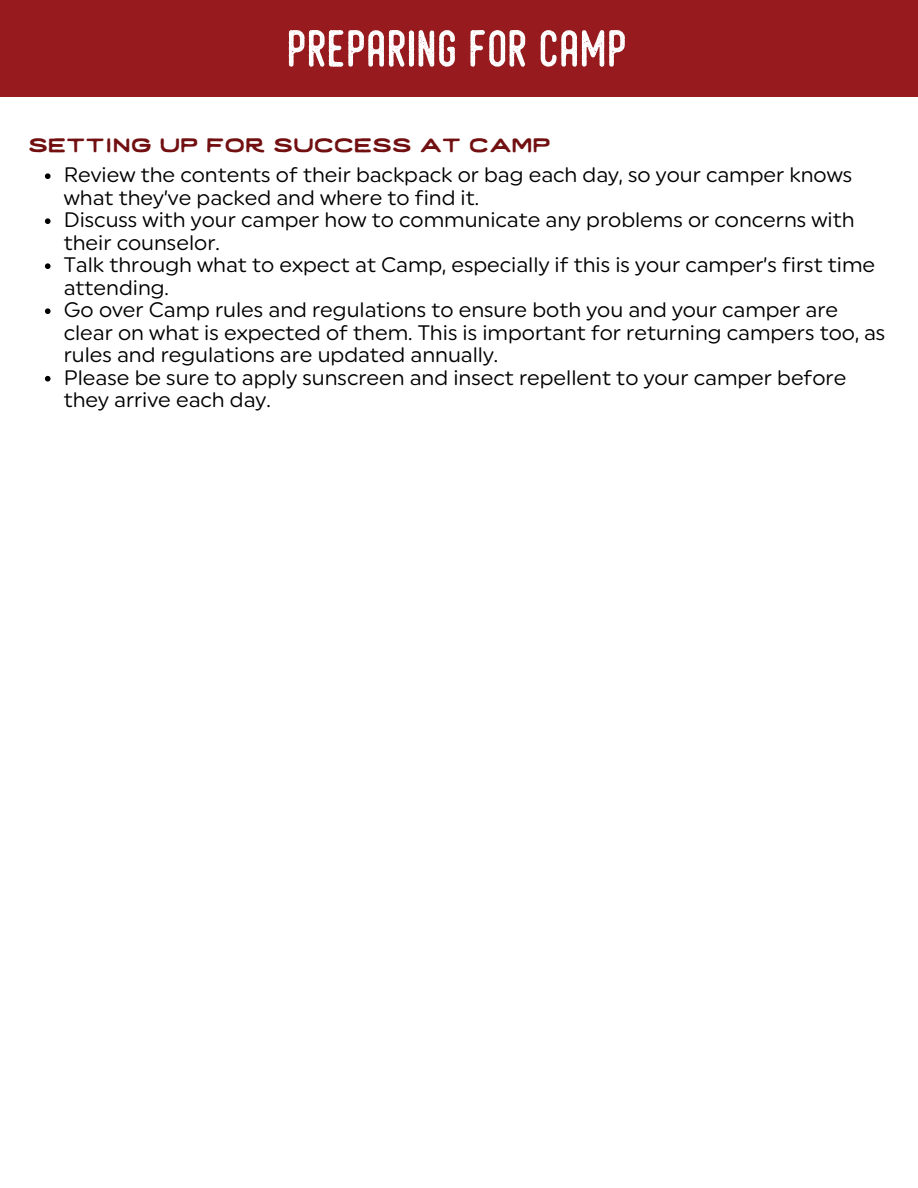
<style>
.page{position:relative;width:918px;height:1188px;background:#fff}
.page>*{position:absolute;margin:0;border:0;box-sizing:border-box;transform-origin:0 0}
.t1{font:51px "Hamurz Vintage";color:#fff}
.t2{font:25.5px "Wayfarer";color:#710f11}
.t3{font:21px/22.5px "Uniform Rnd";color:#000}
</style>
<div class="page">
<div style="left:0;top:0;width:918px;height:97px;background:#971b1e"></div>
<svg style="left:45px;top:173px;width:6px;height:6px"></svg>
<svg style="left:45px;top:218px;width:6px;height:6px"></svg>
<svg style="left:45px;top:263px;width:6px;height:6px"></svg>
<svg style="left:45px;top:308px;width:6px;height:6px"></svg>
<svg style="left:45px;top:376px;width:6px;height:6px"></svg>
<h1 class="t1" style="left:289px;top:28px;width:342px">PREPARING FOR CAMP</h1>
<p class="t2" style="left:28px;top:127px;width:524px">setting up for success at camp</p>
<h2 class="t3" style="left:64px;top:165px;width:790px">Review the contents of their backpack or bag each day, so your camper knows what they’ve packed and where to find it.</h2>
<p class="t3" style="left:64px;top:210px;width:792px">Discuss with your camper how to communicate any problems or concerns with their counselor.</p>
<p class="t3" style="left:64px;top:255px;width:813px">Talk through what to expect at Camp, especially if this is your camper’s first time attending.</p>
<p class="t3" style="left:64px;top:300px;width:823px">Go over Camp rules and regulations to ensure both you and your camper are clear on what is expected of them. This is important for returning campers too, as rules and regulations are updated annually.</p>
<p class="t3" style="left:64px;top:367px;width:784px">Please be sure to apply sunscreen and insect repellent to your camper before they arrive each day.</p>
</div>
